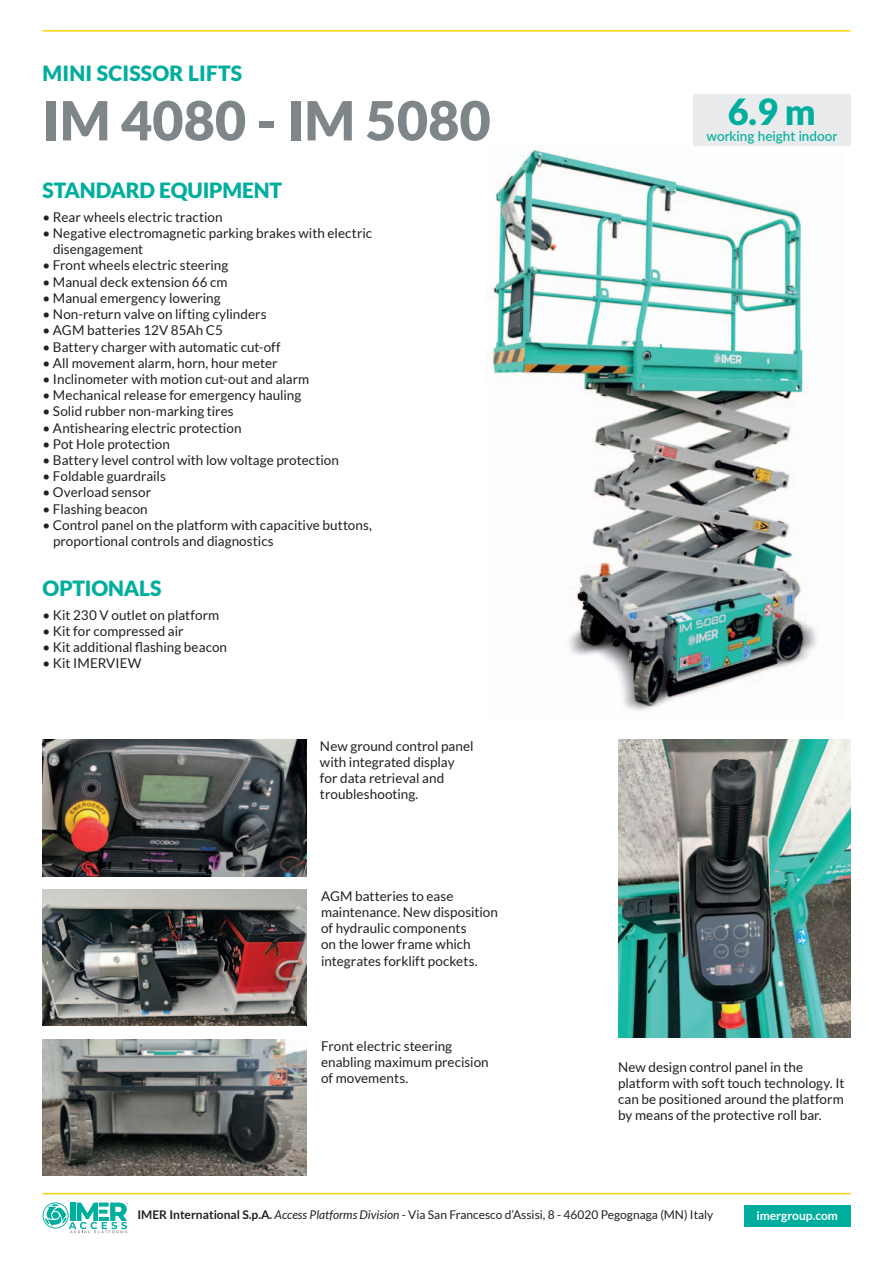
<style>
.page{position:relative;width:893px;height:1263px;background:#fff}
.page>*{position:absolute;margin:0;border:0;box-sizing:border-box;transform-origin:0 0}
.t1{font:900 54px "Lato";color:#7f8689}
.t2{font:900 36px "Lato";color:#00ae9e}
.t3{font:900 21px "Lato";color:#00ae9e}
.t4{font:13.5px/16.2px "Lato";color:#231f20}
.t5{font:500 13.5px "Lato";color:#00ae9e}
.t6{font:12px "Lato";color:#231f20}
.t7{font:700 12px "Lato";color:#fff}
.s1{font-weight:700}
.s2{font-style:italic}
</style>
<div class="page">
<hr style="left:43px;top:30px;width:807px;height:2px;background:#fed20e">
<hr style="left:43px;top:1193px;width:807px;height:1px;background:#fed20e">
<div style="left:744px;top:1205px;width:106px;height:21px;background:#00ae9e"></div>
<svg style="left:43px;top:1202px;width:85px;height:31px"></svg>
<img style="left:491px;top:149px;width:326px;height:562px">
<img style="left:43px;top:890px;width:263px;height:136px">
<img style="left:43px;top:740px;width:263px;height:136px">
<img style="left:618px;top:740px;width:232px;height:297px">
<img style="left:43px;top:1040px;width:263px;height:136px">
<div style="left:693px;top:95px;width:157px;height:51px;background:#e9ebec"></div>
<p class="t3" style="left:43px;top:61px;width:201px">MINI SCISSOR LIFTS</p>
<p class="t1" style="left:43px;top:89px;width:450px">IM 4080 - IM 5080</p>
<p class="t3" style="left:43px;top:178px;width:241px">STANDARD EQUIPMENT</p>
<p class="t4" style="left:43px;top:209px;width:182px">• Rear wheels electric traction</p>
<p class="t4" style="left:53px;top:225px;width:321px;text-indent:-11px">• Negative electromagnetic parking brakes with electric disengagement</p>
<p class="t4" style="left:43px;top:257px;width:187px">• Front wheels electric steering</p>
<p class="t4" style="left:43px;top:274px;width:187px">• Manual deck extension 66 cm</p>
<p class="t4" style="left:43px;top:290px;width:180px">• Manual emergency lowering</p>
<p class="t4" style="left:43px;top:306px;width:226px">• Non-return valve on lifting cylinders</p>
<p class="t4" style="left:43px;top:322px;width:182px">• AGM batteries 12V 85Ah C5</p>
<p class="t4" style="left:43px;top:338px;width:240px">• Battery charger with automatic cut-off</p>
<p class="t4" style="left:43px;top:355px;width:237px">• All movement alarm, horn, hour meter</p>
<p class="t4" style="left:43px;top:371px;width:268px">• Inclinometer with motion cut-out and alarm</p>
<p class="t4" style="left:43px;top:387px;width:260px">• Mechanical release for emergency hauling</p>
<p class="t4" style="left:43px;top:403px;width:193px">• Solid rubber non-marking tires</p>
<p class="t4" style="left:43px;top:419px;width:200px">• Antishearing electric protection</p>
<p class="t4" style="left:43px;top:436px;width:129px">• Pot Hole protection</p>
<p class="t4" style="left:43px;top:452px;width:298px">• Battery level control with low voltage protection</p>
<p class="t4" style="left:43px;top:468px;width:125px">• Foldable guardrails</p>
<p class="t4" style="left:43px;top:484px;width:110px">• Overload sensor</p>
<p class="t4" style="left:43px;top:500px;width:107px">• Flashing beacon</p>
<p class="t4" style="left:53px;top:517px;width:321px;text-indent:-11px">• Control panel on the platform with capacitive buttons, proportional controls and diagnostics</p>
<p class="t3" style="left:43px;top:576px;width:121px">OPTIONALS</p>
<p class="t4" style="left:43px;top:607px;width:178px">• Kit 230 V outlet on platform</p>
<p class="t4" style="left:43px;top:623px;width:143px">• Kit for compressed air</p>
<p class="t4" style="left:43px;top:639px;width:186px">• Kit additional flashing beacon</p>
<p class="t4" style="left:43px;top:655px;width:101px">• Kit IMERVIEW</p>
<p class="t4" style="left:320px;top:738px;width:155px">New ground control panel with integrated display for data retrieval and troubleshooting.</p>
<p class="t4" style="left:321px;top:888px;width:178px">AGM batteries to ease maintenance. New disposition of hydraulic components<br>on the lower frame which integrates forklift pockets.</p>
<p class="t4" style="left:321px;top:1037px;width:169px">Front electric steering enabling maximum precision of movements.</p>
<p class="t2" style="left:728px;top:91px;width:90px">6.9 m</p>
<p class="t5" style="left:706px;top:127px;width:132px">working height indoor</p>
<p class="t4" style="left:618px;top:1059px;width:228px">New design control panel in the platform with soft touch technology. It can be positioned around the platform by means of the protective roll bar.</p>
<p class="t6" style="left:137px;top:1208px;width:577px"><span class="s1">IMER International S.p.A.</span> <span class="s2">Access Platforms Division</span> - Via San Francesco d’Assisi, 8 - 46020 Pegognaga (MN) Italy</p>
<p class="t7" style="left:756px;top:1209px;width:83px">imergroup.com</p>
</div>
